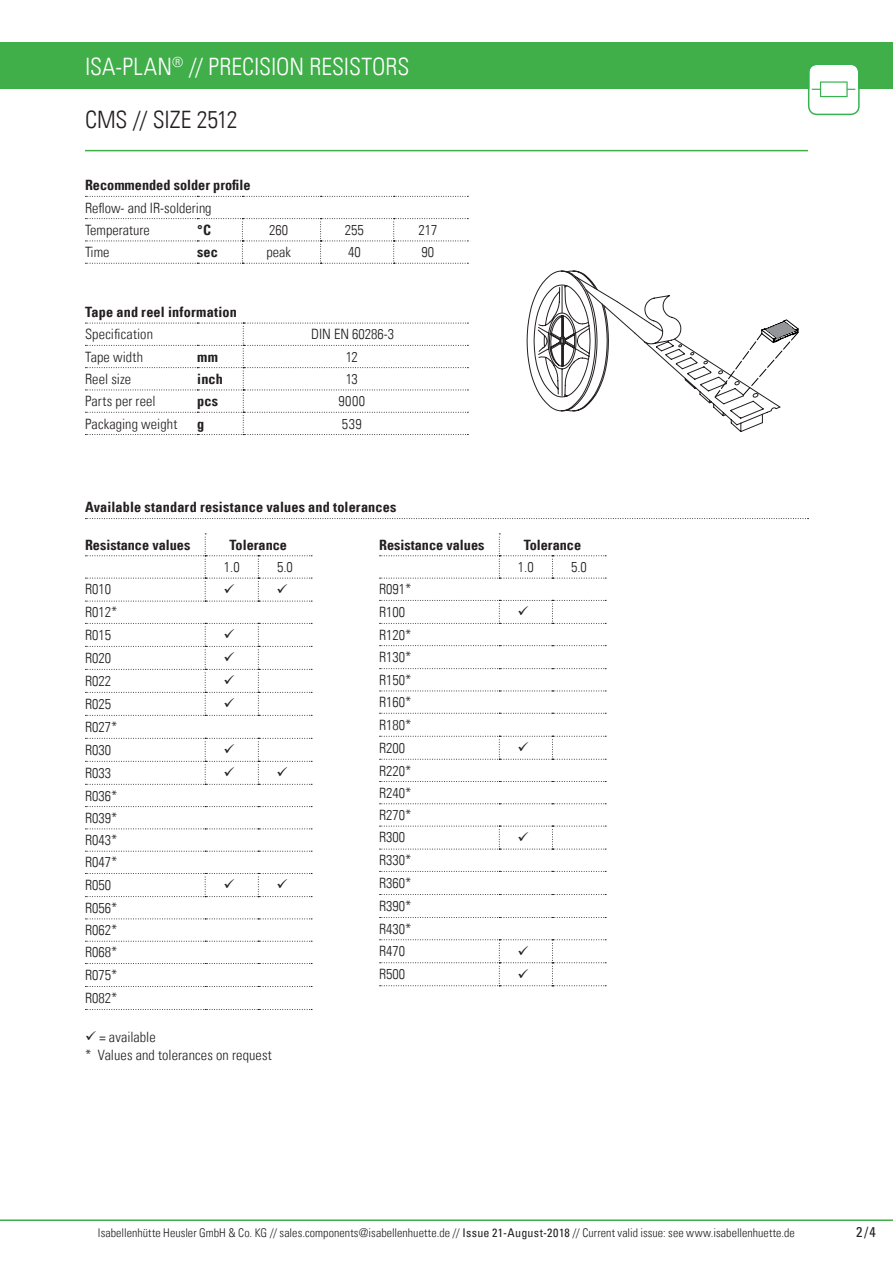
<style>
.page{position:relative;width:893px;height:1263px;background:#fff}
.page>*{position:absolute;margin:0;border:0;box-sizing:border-box;transform-origin:0 0}
.t1{font:24px "Univers Com 47 Light Cond";color:#fff}
.t2{font:24px "Univers Com 47 Light Cond";color:#231f20}
.t3{font:14.25px/22.4px "Univers Com 47 Light Cond";color:#231f20}
.t4{font:14.25px "Univers Com 67 Bold Cond";color:#231f20}
.t5{font:condensed 14.25px "Univers Com 57";color:#231f20}
.t6{font:12px "Univers Com 47 Light Cond";letter-spacing:.005em;color:#231f20}
.s1{font-family:"Univers Com 57";font-stretch:condensed}
</style>
<div class="page">
<hr style="left:0;top:1219px;width:893px;height:2px;background:#40ae49">
<div style="left:0;top:43px;width:893px;height:46px;background:#40ae49"></div>
<hr style="left:85px;top:150px;width:723px;height:1px;background:#40ae49">
<svg style="left:808px;top:65px;width:52px;height:50px"></svg>
<svg style="left:85px;top:196px;width:383px;height:1px"></svg>
<svg style="left:85px;top:218px;width:383px;height:46px"></svg>
<svg style="left:85px;top:323px;width:383px;height:112px"></svg>
<svg style="left:526px;top:270px;width:273px;height:142px"></svg>
<svg style="left:549px;top:271px;width:57px;height:79px"></svg>
<svg style="left:617px;top:295px;width:181px;height:137px"></svg>
<div style="left:508px;top:424px;width:147px;height:51px;background:#fff"></div>
<svg style="left:85px;top:806px;width:227px;height:1px"></svg>
<svg style="left:85px;top:828px;width:227px;height:1px"></svg>
<svg style="left:85px;top:851px;width:227px;height:1px"></svg>
<svg style="left:85px;top:918px;width:227px;height:1px"></svg>
<svg style="left:85px;top:941px;width:227px;height:1px"></svg>
<svg style="left:85px;top:963px;width:227px;height:1px"></svg>
<svg style="left:85px;top:986px;width:227px;height:1px"></svg>
<svg style="left:85px;top:1009px;width:227px;height:1px"></svg>
<svg style="left:85px;top:518px;width:723px;height:1px"></svg>
<svg style="left:380px;top:645px;width:226px;height:1px"></svg>
<svg style="left:380px;top:668px;width:226px;height:1px"></svg>
<svg style="left:380px;top:690px;width:226px;height:1px"></svg>
<svg style="left:380px;top:713px;width:226px;height:1px"></svg>
<svg style="left:380px;top:781px;width:226px;height:1px"></svg>
<svg style="left:380px;top:803px;width:226px;height:1px"></svg>
<svg style="left:380px;top:871px;width:226px;height:1px"></svg>
<svg style="left:380px;top:894px;width:226px;height:1px"></svg>
<svg style="left:380px;top:917px;width:226px;height:1px"></svg>
<svg style="left:380px;top:533px;width:226px;height:46px"></svg>
<svg style="left:85px;top:533px;width:227px;height:69px"></svg>
<svg style="left:85px;top:623px;width:227px;height:93px"></svg>
<svg style="left:85px;top:738px;width:227px;height:47px"></svg>
<svg style="left:85px;top:873px;width:227px;height:24px"></svg>
<svg style="left:380px;top:600px;width:226px;height:24px"></svg>
<svg style="left:380px;top:736px;width:226px;height:24px"></svg>
<svg style="left:380px;top:826px;width:226px;height:24px"></svg>
<svg style="left:380px;top:939px;width:226px;height:47px"></svg>
<h1 class="t1" style="left:85px;top:52px;width:326px">ISA-PLAN<sup>®</sup> // PRECISION RESISTORS</h1>
<h1 class="t2" style="left:85px;top:105px;width:154px">CMS // SIZE 2512</h1>
<p class="t4" style="left:85px;top:176px;width:167px">Recommended solder profile</p>
<p class="t3" style="left:85px;top:196px;width:128px">Reflow- and IR-soldering<br>Temperature</p>
<p class="t4" style="left:197px;top:221px;width:15px">°C</p>
<p class="t3" style="left:269px;top:219px;width:20px">260</p>
<p class="t3" style="left:345px;top:219px;width:20px">255</p>
<p class="t3" style="left:418px;top:219px;width:20px">217</p>
<p class="t3" style="left:85px;top:241px;width:26px">Time</p>
<p class="t4" style="left:197px;top:243px;width:22px">sec</p>
<p class="t3" style="left:266px;top:241px;width:26px">peak</p>
<p class="t3" style="left:348px;top:241px;width:14px">40</p>
<p class="t3" style="left:422px;top:241px;width:14px">90</p>
<p class="t4" style="left:85px;top:303px;width:153px">Tape and reel information</p>
<p class="t3" style="left:85px;top:323px;width:70px">Specification</p>
<p class="t3" style="left:311px;top:323px;width:85px">DIN EN 60286-3</p>
<p class="t3" style="left:85px;top:345px;width:60px">Tape width</p>
<p class="t4" style="left:197px;top:348px;width:22px">mm</p>
<p class="t3" style="left:346px;top:345px;width:14px">12</p>
<p class="t3" style="left:85px;top:368px;width:48px">Reel size</p>
<p class="t4" style="left:197px;top:370px;width:27px">inch</p>
<p class="t3" style="left:346px;top:368px;width:14px">13</p>
<p class="t3" style="left:85px;top:390px;width:72px">Parts per reel</p>
<p class="t4" style="left:197px;top:392px;width:23px">pcs</p>
<p class="t3" style="left:338px;top:390px;width:28px">9000</p>
<p class="t3" style="left:85px;top:412px;width:94px">Packaging weight</p>
<p class="t4" style="left:197px;top:415px;width:9px">g</p>
<p class="t3" style="left:342px;top:412px;width:21px">539</p>
<p class="t4" style="left:85px;top:498px;width:313px">Available standard resistance values and tolerances</p>
<p class="t4" style="left:85px;top:536px;width:107px">Resistance values</p>
<p class="t4" style="left:230px;top:536px;width:59px">Tolerance</p>
<p class="t3" style="left:224px;top:556px;width:17px">1.0</p>
<p class="t3" style="left:277px;top:556px;width:17px">5.0</p>
<p class="t3" style="left:85px;top:578px;width:28px">R010</p>
<p class="t3" style="left:85px;top:601px;width:34px">R012*<br>R015</p>
<p class="t3" style="left:85px;top:646px;width:28px">R020</p>
<p class="t3" style="left:85px;top:669px;width:28px">R022</p>
<p class="t3" style="left:85px;top:692px;width:28px">R025</p>
<p class="t3" style="left:85px;top:715px;width:34px;line-height:23px">R027*<br>R030</p>
<p class="t3" style="left:85px;top:761px;width:28px">R033</p>
<p class="t3" style="left:85px;top:784px;width:34px;text-align:justify">R036* R039* R043* R047* R050</p>
<p class="t3" style="left:85px;top:897px;width:34px;text-align:justify">R056* R062* R068* R075* R082*</p>
<p class="t3" style="left:85px;top:1027px;width:188px;line-height:18px">✓ = available<br>* Values and tolerances on request</p>
<p class="t4" style="left:379px;top:536px;width:107px">Resistance values</p>
<p class="t4" style="left:524px;top:536px;width:59px">Tolerance</p>
<p class="t3" style="left:518px;top:556px;width:17px">1.0</p>
<p class="t3" style="left:571px;top:556px;width:17px">5.0</p>
<p class="t3" style="left:379px;top:578px;width:34px">R091*<br>R100</p>
<p class="t3" style="left:379px;top:623px;width:34px;text-align:justify">R120* R130* R150* R160* R180* R200</p>
<p class="t3" style="left:379px;top:759px;width:34px;text-align:justify">R220* R240* R270* R300</p>
<p class="t3" style="left:379px;top:849px;width:34px;text-align:justify">R330* R360* R390* R430* R470</p>
<p class="t3" style="left:379px;top:963px;width:28px">R500</p>
<p class="t6" style="left:98px;top:1225px;width:698px">Isabellenhütte Heusler GmbH &amp; Co. KG // sales.components@isabellenhuette.de // <span class="s1">Issue 21-August-2018</span> // Current valid issue: see www.isabellenhuette.de</p>
<p class="t5" style="left:856px;top:1223px;width:21px">2/4</p>
</div>
